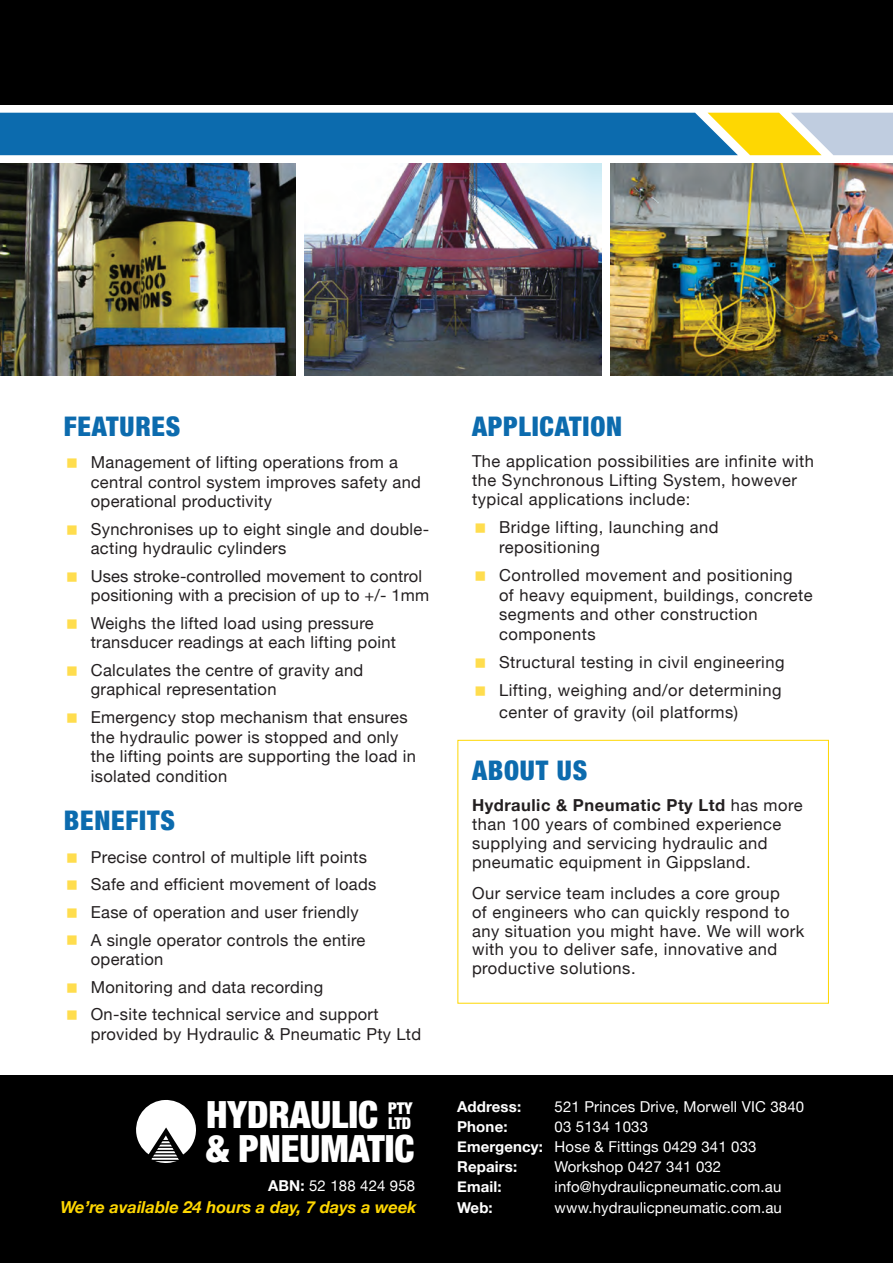
<style>
.page{position:relative;width:893px;height:1263px;background:#fff}
.page>*{position:absolute;margin:0;border:0;box-sizing:border-box;transform-origin:0 0}
.t1{font:900 condensed 37.5px/33.3px "Helvetica Neue";color:#fff}
.Heading_2{font:900 condensed 27px "Helvetica Neue";letter-spacing:.03em;color:#0c6bae}
.Body_Text{font:16.5px/19.5px "Helvetica Neue";letter-spacing:.02em;color:#231f20}
.t2{font:italic 700 16.5px "Helvetica Neue";color:#fed702}
.t3{font:900 condensed 16.2px/14.4px "Helvetica Neue";color:#fff}
.t4{font:15px "Helvetica Neue";letter-spacing:.01em;color:#fff}
.t5{font:700 15px "Helvetica Neue";letter-spacing:.01em;color:#fff}
.s1{font-weight:700}
</style>
<div class="page">
<div style="left:0;top:0;width:893px;height:104px;background:#000"></div>
<div style="left:0;top:1076px;width:893px;height:187px;background:#000"></div>
<svg style="left:0;top:113px;width:893px;height:42px;background:#3680a7"></svg>
<img style="left:0;top:164px;width:296px;height:212px">
<img style="left:304px;top:164px;width:298px;height:212px">
<img style="left:610px;top:164px;width:283px;height:212px">
<svg style="left:136px;top:1100px;width:60px;height:63px"></svg>
<div style="left:457px;top:740px;width:372px;height:263px;border:1px solid #fed702"></div>
<p class="Heading_2" style="left:64px;top:410px;width:118px">FEATURES</p>
<p class="Body_Text" style="left:91px;top:452px;width:332px">Management of lifting operations from a central control system improves safety and operational productivity</p>
<p class="Body_Text" style="left:91px;top:519px;width:340px">Synchronises up to eight single and double&shy;acting hydraulic cylinders</p>
<p class="Body_Text" style="left:91px;top:566px;width:340px">Uses stroke-controlled movement to control positioning with a precision of up to +/- 1mm</p>
<p class="Body_Text" style="left:91px;top:613px;width:307px">Weighs the lifted load using pressure transducer readings at each lifting point</p>
<p class="Body_Text" style="left:91px;top:660px;width:274px">Calculates the centre of gravity and graphical representation</p>
<p class="Body_Text" style="left:91px;top:707px;width:327px">Emergency stop mechanism that ensures the hydraulic power is stopped and only the lifting points are supporting the load in isolated condition</p>
<p class="Heading_2" style="left:64px;top:804px;width:113px">BENEFITS</p>
<p class="Body_Text" style="left:91px;top:847px;width:278px">Precise control of multiple lift points</p>
<p class="Body_Text" style="left:91px;top:874px;width:287px">Safe and efficient movement of loads</p>
<p class="Body_Text" style="left:91px;top:902px;width:269px">Ease of operation and user friendly</p>
<p class="Body_Text" style="left:91px;top:930px;width:276px">A single operator controls the entire operation</p>
<p class="Body_Text" style="left:91px;top:977px;width:234px">Monitoring and data recording</p>
<p class="Body_Text" style="left:91px;top:1004px;width:332px">On-site technical service and support provided by Hydraulic &amp; Pneumatic Pty Ltd</p>
<p class="Heading_2" style="left:472px;top:410px;width:152px">APPLICATION</p>
<p class="Body_Text" style="left:472px;top:452px;width:344px;line-height:18.8px">The application possibilities are infinite with the Synchronous Lifting System, however typical applications include:</p>
<p class="Body_Text" style="left:499px;top:517px;width:221px">Bridge lifting, launching and repositioning</p>
<p class="Body_Text" style="left:499px;top:565px;width:315px">Controlled movement and positioning<br>of heavy equipment, buildings, concrete segments and other construction components</p>
<p class="Body_Text" style="left:499px;top:652px;width:287px">Structural testing in civil engineering</p>
<p class="Body_Text" style="left:499px;top:679px;width:284px;line-height:21.6px">Lifting, weighing and/or determining center of gravity (oil platforms)</p>
<p class="Heading_2" style="left:472px;top:753px;width:117px">ABOUT US</p>
<p class="Body_Text" style="left:472px;top:796px;width:332px;line-height:18.8px"><span class="s1">Hydraulic &amp; Pneumatic Pty Ltd</span> has more than 100 years of combined experience supplying and servicing hydraulic and pneumatic equipment in Gippsland.</p>
<p class="Body_Text" style="left:472px;top:883px;width:334px;line-height:18.8px">Our service team includes a core group<br>of engineers who can quickly respond to any situation you might have. We will work with you to deliver safe, innovative and productive solutions.</p>
<p class="t1" style="left:206px;top:1098px;width:210px">HYDRAULIC<br>&amp; PNEUMATIC</p>
<p class="t3" style="left:388px;top:1101px;width:26px">PTY<br>LTD</p>
<p class="t4" style="left:268px;top:1177px;width:149px"><span class="s1">ABN:</span> 52 188 424 958</p>
<p class="t5" style="left:457px;top:1097px;width:66px">Address:</p>
<p class="t4" style="left:555px;top:1097px;width:251px">521 Princes Drive, Morwell VIC 3840</p>
<p class="t5" style="left:457px;top:1117px;width:52px">Phone:</p>
<p class="t4" style="left:555px;top:1118px;width:95px">03 5134 1033</p>
<p class="t4" style="left:457px;top:1138px;width:301px"><span class="s1">Emergency:</span> Hose &amp; Fittings 0429 341 033</p>
<p class="t5" style="left:457px;top:1157px;width:62px">Repairs:</p>
<p class="t4" style="left:555px;top:1158px;width:168px">Workshop 0427 341 032</p>
<p class="t5" style="left:457px;top:1178px;width:46px">Email:</p>
<p class="t4" style="left:555px;top:1178px;width:228px">info@hydraulicpneumatic.com.au</p>
<p class="t2" style="left:61px;top:1197px;width:358px">We’re available 24 hours a day, 7 days a week</p>
<p class="t5" style="left:457px;top:1198px;width:37px">Web:</p>
<p class="t4" style="left:555px;top:1198px;width:229px">www.hydraulicpneumatic.com.au</p>
</div>
